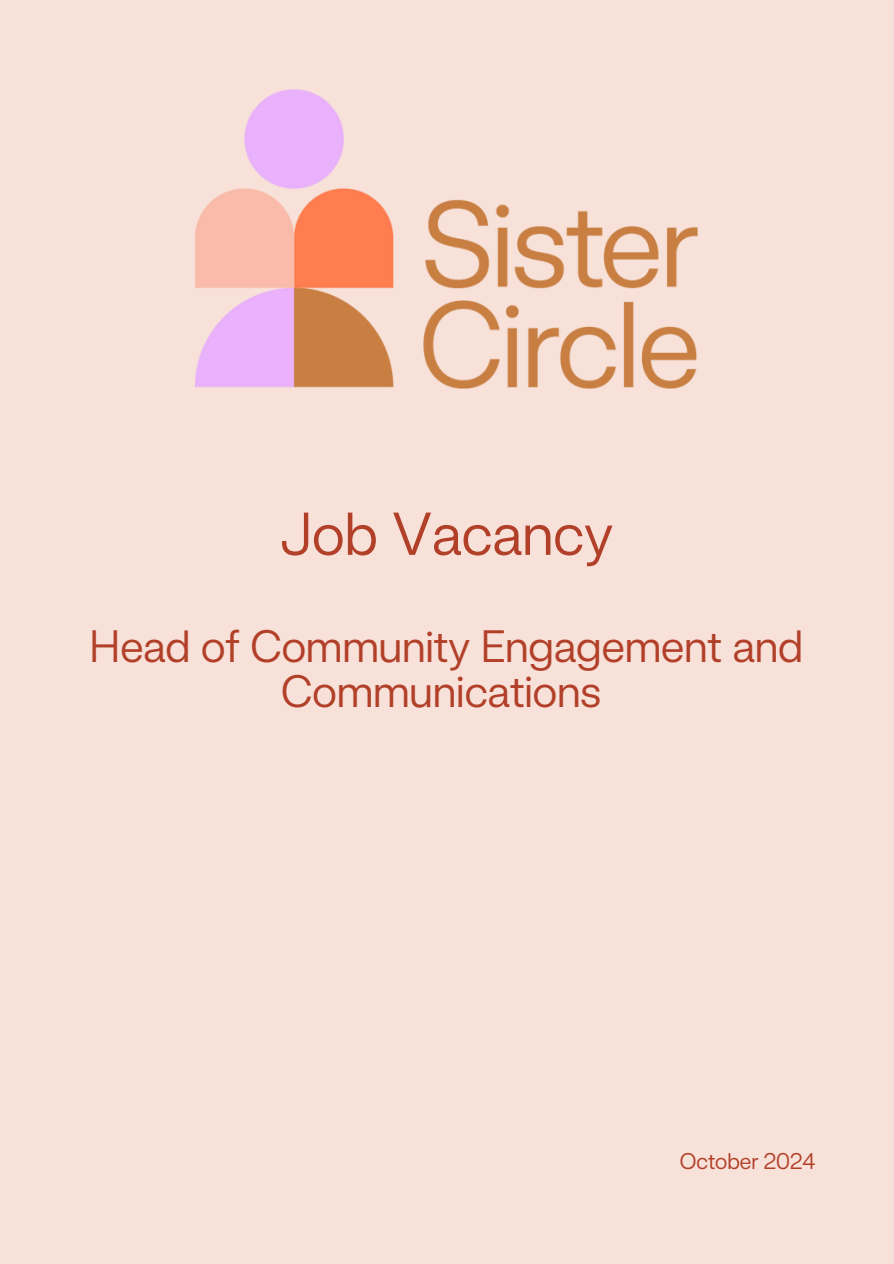
<style>
.page{position:relative;width:894px;height:1264px;background:#fff}
.page>*{position:absolute;margin:0;border:0;box-sizing:border-box;transform-origin:0 0}
.t1{font:60px "Universal Sans Display 330";color:#b24029}
.t2{font:45px/45px "Universal Sans Display 330";color:#b24029;text-align:center}
.t3{font:22.5px "Universal Sans Display 330";color:#b24029}
</style>
<div class="page">
<div style="left:0;top:0;width:893px;height:1263px;background:#f7e1d9"></div>
<img style="left:195px;top:89px;width:502px;height:300px">
<h1 class="t1" style="left:280px;top:498px;width:334px">Job Vacancy</h1>
<h2 class="t2" style="left:90px;top:623px;width:715px">Head of Community Engagement and<br>Communications</h2>
<p class="t3" style="left:679px;top:1147px;width:137px">October 2024</p>
</div>
